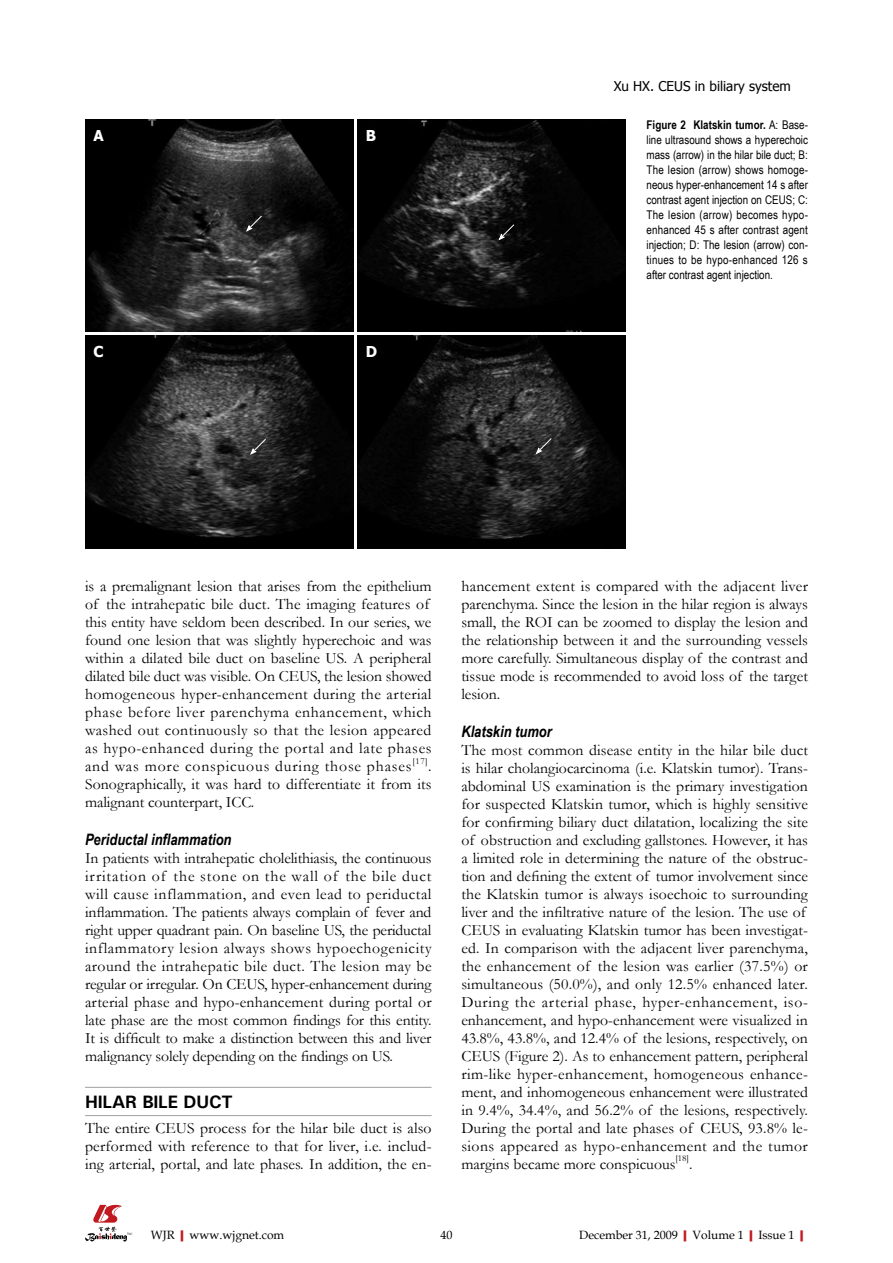
<style>
.page{position:relative;width:893px;height:1263px;background:#fff}
.page>*{position:absolute;margin:0;border:0;box-sizing:border-box;transform-origin:0 0}
.t1{font:700 18px "Univers";letter-spacing:-.01em;color:#000}
.t2{font:15.75px/18px "Garamond";letter-spacing:.005em;color:#000;text-align:justify}
.t3{font:italic 700 15.75px "Arial Narrow";color:#000}
.t4{font:700 15px "Tahoma";color:#fff}
.t5{font:13.5px "Tahoma";color:#000}
.t6{font:12px/15px "Arial Narrow";color:#000;text-align:justify}
.t7{font:12px "Book Antiqua";color:#000}
.t8{font:9.15px "Garamond";color:#000}
.s1{font-weight:700}
.s2{font-weight:700;color:#c01920}
</style>
<div class="page">
<img style="left:85px;top:119px;width:268px;height:213px">
<img style="left:357px;top:119px;width:268px;height:213px">
<img style="left:85px;top:336px;width:268px;height:213px">
<img style="left:357px;top:336px;width:268px;height:213px">
<svg style="left:536px;top:438px;width:16px;height:16px"></svg>
<svg style="left:499px;top:224px;width:16px;height:16px"></svg>
<svg style="left:250px;top:438px;width:16px;height:16px"></svg>
<svg style="left:246px;top:215px;width:16px;height:16px"></svg>
<hr style="left:85px;top:1087px;width:347px;height:1px;background:#9f9fa0">
<hr style="left:85px;top:1115px;width:347px;height:1px;background:#9f9fa0">
<svg style="left:85px;top:1205px;width:48px;height:36px"></svg>
<p class="t5" style="left:614px;top:77px;width:179px">Xu HX. CEUS in biliary system</p>
<p class="t4" style="left:94px;top:125px;width:12px">A</p>
<p class="t4" style="left:366px;top:125px;width:12px">B</p>
<p class="t6" style="left:647px;top:117px;width:163px"><span class="s1">Figure 2 Klatskin tumor.</span> A: Base&shy;line ultrasound shows a hyperechoic mass (arrow) in the hilar bile duct; B:<br>The lesion (arrow) shows homoge&shy;neous hyper-enhancement 14 s after contrast agent injection on CEUS; C:<br>The lesion (arrow) becomes hypo&shy;enhanced 45 s after contrast agent injection; D: The lesion (arrow) con&shy;tinues to be hypo-enhanced 126 s after contrast agent injection.</p>
<p class="t4" style="left:94px;top:341px;width:12px">C</p>
<p class="t4" style="left:366px;top:341px;width:13px">D</p>
<p class="t2" style="left:85px;top:577px;width:348px;text-align:left">is a premalignant lesion that arises from the epithelium of the intrahepatic bile duct. The imaging features of this entity have seldom been described. In our series, we found one lesion that was slightly hyperechoic and was within a dilated bile duct on baseline US. A peripheral dilated bile duct was visible. On CEUS, the lesion showed homogeneous hyper-enhancement during the arterial phase before liver parenchyma enhancement, which washed out continuously so that the lesion appeared as hypo-enhanced during the portal and late phases and was more conspicuous during those phases</p>
<p class="t8" style="left:413px;top:754px;width:17px">[17]</p>
<p class="t2" style="left:85px;top:757px;width:348px;text-indent:343px">.<br>Sonographically, it was hard to differentiate it from its malignant counterpart, ICC.</p>
<p class="t3" style="left:85px;top:827px;width:148px">Periductal inflammation</p>
<p class="t2" style="left:85px;top:848px;width:348px">In patients with intrahepatic cholelithiasis, the continuous irritation of the stone on the wall of the bile duct will cause inflammation, and even lead to periductal inflammation. The patients always complain of fever and right upper quadrant pain. On baseline US, the periductal inflammatory lesion always shows hypoechogenicity around the intrahepatic bile duct. The lesion may be regular or irregular. On CEUS, hyper-enhancement during arterial phase and hypo-enhancement during portal or late phase are the most common findings for this entity.<br>It is difficult to make a distinction between this and liver malignancy solely depending on the findings on US.</p>
<p class="t1" style="left:85px;top:1090px;width:112px">HI LAR BILE DUCT</p>
<p class="t2" style="left:85px;top:1118px;width:348px">The entire CEUS process for the hilar bile duct is also performed with reference to that for liver, i.e. includ&shy;ing arterial, portal, and late phases. In addition, the en-</p>
<p class="t2" style="left:461px;top:577px;width:348px">hancement extent is compared with the adjacent liver parenchyma. Since the lesion in the hilar region is always small, the ROI can be zoomed to display the lesion and the relationship between it and the surrounding vessels more carefully. Simultaneous display of the contrast and tissue mode is recommended to avoid loss of the target lesion.</p>
<p class="t3" style="left:461px;top:719px;width:92px">Klatskin tumor</p>
<p class="t2" style="left:461px;top:740px;width:348px;text-align:left">The most common disease entity in the hilar bile duct is hilar cholangiocarcinoma (i.e. Klatskin tumor). Trans&shy;abdominal US examination is the primary investigation for suspected Klatskin tumor, which is highly sensitive for confirming biliary duct dilatation, localizing the site of obstruction and excluding gallstones. However, it has a limited role in determining the nature of the obstruc&shy;tion and defining the extent of tumor involvement since the Klatskin tumor is always isoechoic to surrounding liver and the infiltrative nature of the lesion. The use of CEUS in evaluating Klatskin tumor has been investigat&shy;ed. In comparison with the adjacent liver parenchyma, the enhancement of the lesion was earlier (37.5%) or simultaneous (50.0%), and only 12.5% enhanced later.<br>During the arterial phase, hyper-enhancement, iso&shy;enhancement, and hypo-enhancement were visualized in 43.8%, 43.8%, and 12.4% of the lesions, respectively, on CEUS (Figure 2). As to enhancement pattern, peripheral rim-like hyper-enhancement, homogeneous enhance&shy;ment, and inhomogeneous enhancement were illustrated in 9.4%, 34.4%, and 56.2% of the lesions, respectively.<br>During the portal and late phases of CEUS, 93.8% le&shy;sions appeared as hypo-enhancement and the tumor margins became more conspicuous</p>
<p class="t8" style="left:675px;top:1152px;width:15px">[18]</p>
<p class="t2" style="left:689px;top:1154px;width:5px">.</p>
<p class="t7" style="left:151px;top:1226px;width:135px">WJR<span class="s2">|</span>www.wjgnet.com</p>
<p class="t7" style="left:440px;top:1226px;width:13px">40</p>
<p class="t7" style="left:579px;top:1226px;width:231px">December 31, 2009<span class="s2">|</span>Volume 1<span class="s2">|</span>Issue 1<span class="s2">|</span></p>
</div>
